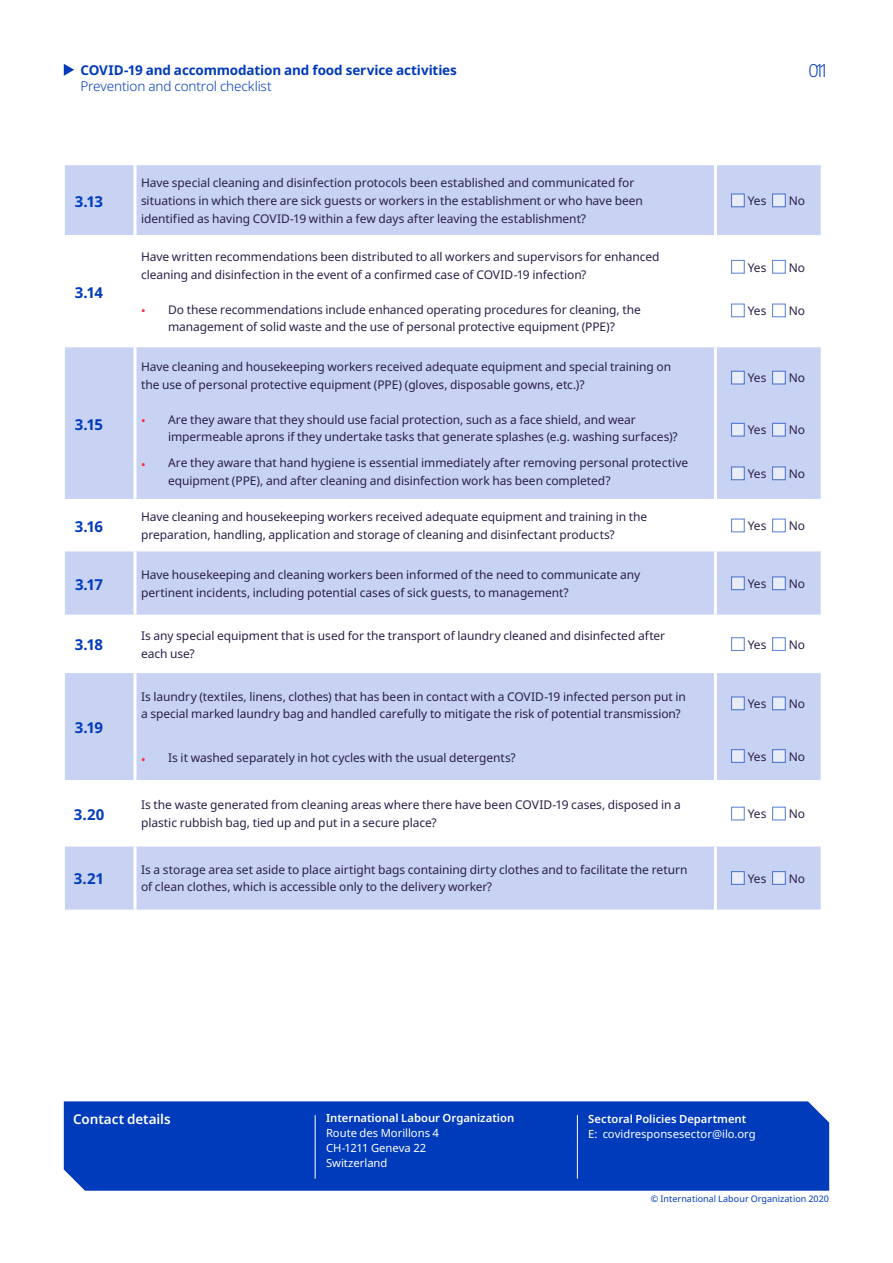
<style>
.page{position:relative;width:893px;height:1263px;background:#fff}
.page>*{position:absolute;margin:0;border:0;box-sizing:border-box;transform-origin:0 0}
.t1{font:300 18px "Noto Sans";color:#003bbc}
.t2{font:700 15px "Noto Sans";letter-spacing:-.03em;color:#003bbc}
.t3{font:700 13.5px "Noto Sans";letter-spacing:-.01em;color:#003bbc}
.t4{font:300 13.5px "Noto Sans";letter-spacing:-.01em;color:#003bbc}
.t5{font:600 13.5px "Noto Sans";letter-spacing:-.01em;color:#fff}
.t6{font:12px/17.5px "Noto Sans";letter-spacing:-.005em;color:#2c1f49}
.t7{font:11.25px/15px "Noto Sans";color:#fff}
.t8{font:600 11.25px "Noto Sans";color:#fff}
.t9{font:9px "Noto Sans";letter-spacing:.005em;color:#003bbc}
.s1{color:#ff2636}
</style>
<div class="page">
<div style="left:65px;top:165px;width:756px;height:744px;background:#c8d2f2"></div>
<svg style="left:65px;top:237px;width:756px;height:608px;fill:#c8d2f2"></svg>
<hr style="left:65px;top:235px;width:70px;height:2px;background:#fff">
<hr style="left:135px;top:235px;width:580px;height:2px;background:#fff">
<hr style="left:715px;top:235px;width:106px;height:2px;background:#fff">
<hr style="left:65px;top:346px;width:70px;height:1px;background:#fff">
<hr style="left:135px;top:346px;width:580px;height:1px;background:#fff">
<hr style="left:715px;top:346px;width:106px;height:1px;background:#fff">
<hr style="left:65px;top:499px;width:70px;height:1px;background:#fff">
<hr style="left:135px;top:499px;width:580px;height:1px;background:#fff">
<hr style="left:715px;top:499px;width:106px;height:1px;background:#fff">
<hr style="left:65px;top:550px;width:70px;height:1px;background:#fff">
<hr style="left:135px;top:550px;width:580px;height:1px;background:#fff">
<hr style="left:715px;top:550px;width:106px;height:1px;background:#fff">
<hr style="left:65px;top:615px;width:70px;height:1px;background:#fff">
<hr style="left:135px;top:615px;width:580px;height:1px;background:#fff">
<hr style="left:715px;top:615px;width:106px;height:1px;background:#fff">
<hr style="left:65px;top:671px;width:70px;height:2px;background:#fff">
<hr style="left:135px;top:671px;width:580px;height:2px;background:#fff">
<hr style="left:715px;top:671px;width:106px;height:2px;background:#fff">
<hr style="left:65px;top:780px;width:70px;height:1px;background:#fff">
<hr style="left:135px;top:780px;width:580px;height:1px;background:#fff">
<hr style="left:715px;top:780px;width:106px;height:1px;background:#fff">
<hr style="left:65px;top:845px;width:70px;height:1px;background:#fff">
<hr style="left:135px;top:845px;width:580px;height:1px;background:#fff">
<hr style="left:715px;top:845px;width:106px;height:1px;background:#fff">
<hr style="left:134px;top:165px;width:2px;height:70px;background:#fff">
<hr style="left:714px;top:165px;width:3px;height:70px;background:#fff">
<hr style="left:134px;top:237px;width:2px;height:109px;background:#fff">
<hr style="left:714px;top:237px;width:3px;height:109px;background:#fff">
<hr style="left:134px;top:347px;width:2px;height:152px;background:#fff">
<hr style="left:714px;top:347px;width:3px;height:152px;background:#fff">
<hr style="left:134px;top:500px;width:2px;height:50px;background:#fff">
<hr style="left:714px;top:500px;width:3px;height:50px;background:#fff">
<hr style="left:134px;top:551px;width:2px;height:64px;background:#fff">
<hr style="left:714px;top:551px;width:3px;height:64px;background:#fff">
<hr style="left:134px;top:616px;width:2px;height:55px;background:#fff">
<hr style="left:714px;top:616px;width:3px;height:55px;background:#fff">
<hr style="left:134px;top:673px;width:2px;height:107px;background:#fff">
<hr style="left:714px;top:673px;width:3px;height:107px;background:#fff">
<hr style="left:134px;top:781px;width:2px;height:64px;background:#fff">
<hr style="left:714px;top:781px;width:3px;height:64px;background:#fff">
<hr style="left:134px;top:846px;width:2px;height:63px;background:#fff">
<hr style="left:714px;top:846px;width:3px;height:63px;background:#fff">
<svg style="left:731px;top:193px;width:14px;height:14px"></svg>
<svg style="left:772px;top:193px;width:14px;height:14px"></svg>
<svg style="left:731px;top:260px;width:14px;height:14px"></svg>
<svg style="left:772px;top:260px;width:14px;height:14px"></svg>
<svg style="left:731px;top:303px;width:14px;height:14px"></svg>
<svg style="left:772px;top:303px;width:14px;height:14px"></svg>
<svg style="left:731px;top:371px;width:14px;height:14px"></svg>
<svg style="left:772px;top:371px;width:14px;height:14px"></svg>
<svg style="left:731px;top:423px;width:14px;height:14px"></svg>
<svg style="left:772px;top:423px;width:14px;height:14px"></svg>
<svg style="left:731px;top:466px;width:14px;height:14px"></svg>
<svg style="left:772px;top:466px;width:14px;height:14px"></svg>
<svg style="left:731px;top:518px;width:14px;height:14px"></svg>
<svg style="left:772px;top:518px;width:14px;height:14px"></svg>
<svg style="left:731px;top:576px;width:14px;height:14px"></svg>
<svg style="left:772px;top:576px;width:14px;height:14px"></svg>
<svg style="left:731px;top:637px;width:14px;height:14px"></svg>
<svg style="left:772px;top:637px;width:14px;height:14px"></svg>
<svg style="left:731px;top:696px;width:14px;height:14px"></svg>
<svg style="left:772px;top:696px;width:14px;height:14px"></svg>
<svg style="left:731px;top:749px;width:14px;height:14px"></svg>
<svg style="left:772px;top:749px;width:14px;height:14px"></svg>
<svg style="left:731px;top:807px;width:14px;height:13px"></svg>
<svg style="left:772px;top:807px;width:14px;height:13px"></svg>
<svg style="left:731px;top:871px;width:14px;height:14px"></svg>
<svg style="left:772px;top:871px;width:14px;height:14px"></svg>
<svg style="left:64px;top:64px;width:10px;height:12px"></svg>
<div style="left:64px;top:1101px;width:765px;height:90px;background:#003bbc"></div>
<hr style="left:577px;top:1115px;width:1px;height:64px;background:#fff">
<hr style="left:315px;top:1115px;width:1px;height:64px;background:#fff">
<p class="t3" style="left:80px;top:60px;width:378px">COVID-19 and accommodation and food service activities</p>
<p class="t4" style="left:80px;top:77px;width:193px">Prevention and control checklist</p>
<p class="t2" style="left:75px;top:191px;width:30px">3.13</p>
<p class="t2" style="left:75px;top:282px;width:30px">3.14</p>
<p class="t2" style="left:75px;top:414px;width:30px">3.15</p>
<p class="t6" style="left:141px;top:175px;width:503px">Have special cleaning and disinfection protocols been established and communicated for situations in which there are sick guests or workers in the establishment or who have been identified as having COVID-19 within a few days after leaving the establishment?</p>
<p class="t6" style="left:141px;top:248px;width:520px">Have written recommendations been distributed to all workers and supervisors for enhanced cleaning and disinfection in the event of a confirmed case of COVID-19 infection?</p>
<p class="t6" style="left:141px;top:301px;width:501px;text-align:center"><span class="s1">•</span> Do these recommendations include enhanced operating procedures for cleaning, the management of solid waste and the use of personal protective equipment (PPE)?</p>
<p class="t6" style="left:141px;top:358px;width:532px">Have cleaning and housekeeping workers received adequate equipment and special training on the use of personal protective equipment (PPE) (gloves, disposable gowns, etc.)?</p>
<p class="t6" style="left:168px;top:411px;width:511px;text-indent:-27px"><span class="s1">•</span> Are they aware that they should use facial protection, such as a face shield, and wear impermeable aprons if they undertake tasks that generate splashes (e.g. washing surfaces)?</p>
<p class="t6" style="left:168px;top:454px;width:522px;text-indent:-27px"><span class="s1">•</span> Are they aware that hand hygiene is essential immediately after removing personal protective equipment (PPE), and after cleaning and disinfection work has been completed?</p>
<h1 class="t1" style="left:808px;top:57px;width:22px">011</h1>
<p class="t6" style="left:748px;top:192px;width:20px">Yes</p>
<p class="t6" style="left:789px;top:192px;width:18px">No</p>
<p class="t6" style="left:748px;top:259px;width:20px">Yes</p>
<p class="t6" style="left:789px;top:259px;width:18px">No</p>
<p class="t6" style="left:748px;top:302px;width:20px">Yes</p>
<p class="t6" style="left:789px;top:302px;width:18px">No</p>
<p class="t6" style="left:748px;top:369px;width:20px">Yes</p>
<p class="t6" style="left:789px;top:369px;width:18px">No</p>
<p class="t6" style="left:748px;top:422px;width:20px">Yes</p>
<p class="t6" style="left:789px;top:422px;width:18px">No</p>
<p class="t6" style="left:748px;top:465px;width:20px">Yes</p>
<p class="t6" style="left:789px;top:465px;width:18px">No</p>
<p class="t2" style="left:75px;top:516px;width:30px">3.16</p>
<p class="t6" style="left:141px;top:508px;width:508px">Have cleaning and housekeeping workers received adequate equipment and training in the preparation, handling, application and storage of cleaning and disinfectant products?</p>
<p class="t6" style="left:748px;top:517px;width:20px">Yes</p>
<p class="t6" style="left:789px;top:517px;width:18px">No</p>
<p class="t2" style="left:75px;top:573px;width:30px">3.17</p>
<p class="t6" style="left:141px;top:566px;width:501px">Have housekeeping and cleaning workers been informed of the need to communicate any pertinent incidents, including potential cases of sick guests, to management?</p>
<p class="t6" style="left:748px;top:575px;width:20px">Yes</p>
<p class="t6" style="left:789px;top:575px;width:18px">No</p>
<p class="t2" style="left:75px;top:634px;width:30px">3.18</p>
<p class="t6" style="left:141px;top:627px;width:526px">Is any special equipment that is used for the transport of laundry cleaned and disinfected after each use?</p>
<p class="t6" style="left:748px;top:636px;width:20px">Yes</p>
<p class="t6" style="left:789px;top:636px;width:18px">No</p>
<p class="t2" style="left:75px;top:717px;width:30px">3.19</p>
<p class="t6" style="left:141px;top:688px;width:546px">Is laundry (textiles, linens, clothes) that has been in contact with a COVID-19 infected person put in a special marked laundry bag and handled carefully to mitigate the risk of potential transmission?</p>
<p class="t6" style="left:141px;top:749px;width:376px"><span class="s1">•</span> Is it washed separately in hot cycles with the usual detergents?</p>
<p class="t6" style="left:748px;top:695px;width:20px">Yes</p>
<p class="t6" style="left:789px;top:695px;width:18px">No</p>
<p class="t6" style="left:748px;top:748px;width:20px">Yes</p>
<p class="t6" style="left:789px;top:748px;width:18px">No</p>
<p class="t2" style="left:74px;top:804px;width:32px">3.20</p>
<p class="t6" style="left:141px;top:796px;width:541px">Is the waste generated from cleaning areas where there have been COVID-19 cases, disposed in a plastic rubbish bag, tied up and put in a secure place?</p>
<p class="t6" style="left:748px;top:805px;width:20px">Yes</p>
<p class="t6" style="left:789px;top:805px;width:18px">No</p>
<p class="t2" style="left:74px;top:868px;width:32px">3.21</p>
<p class="t6" style="left:141px;top:861px;width:548px">Is a storage area set aside to place airtight bags containing dirty clothes and to facilitate the return of clean clothes, which is accessible only to the delivery worker?</p>
<p class="t6" style="left:748px;top:870px;width:20px">Yes</p>
<p class="t6" style="left:789px;top:870px;width:18px">No</p>
<p class="t5" style="left:73px;top:1109px;width:99px">Contact details</p>
<p class="t8" style="left:326px;top:1110px;width:190px">International Labour Organization</p>
<p class="t7" style="left:326px;top:1126px;width:114px">Route des Morillons 4<br>CH-1211 Geneva 22<br>Switzerland</p>
<p class="t8" style="left:588px;top:1111px;width:160px">Sectoral Policies Department</p>
<p class="t7" style="left:588px;top:1127px;width:169px">E: covidresponsesector@ilo.org</p>
<p class="t9" style="left:651px;top:1193px;width:180px">© International Labour Organization 2020</p>
</div>
